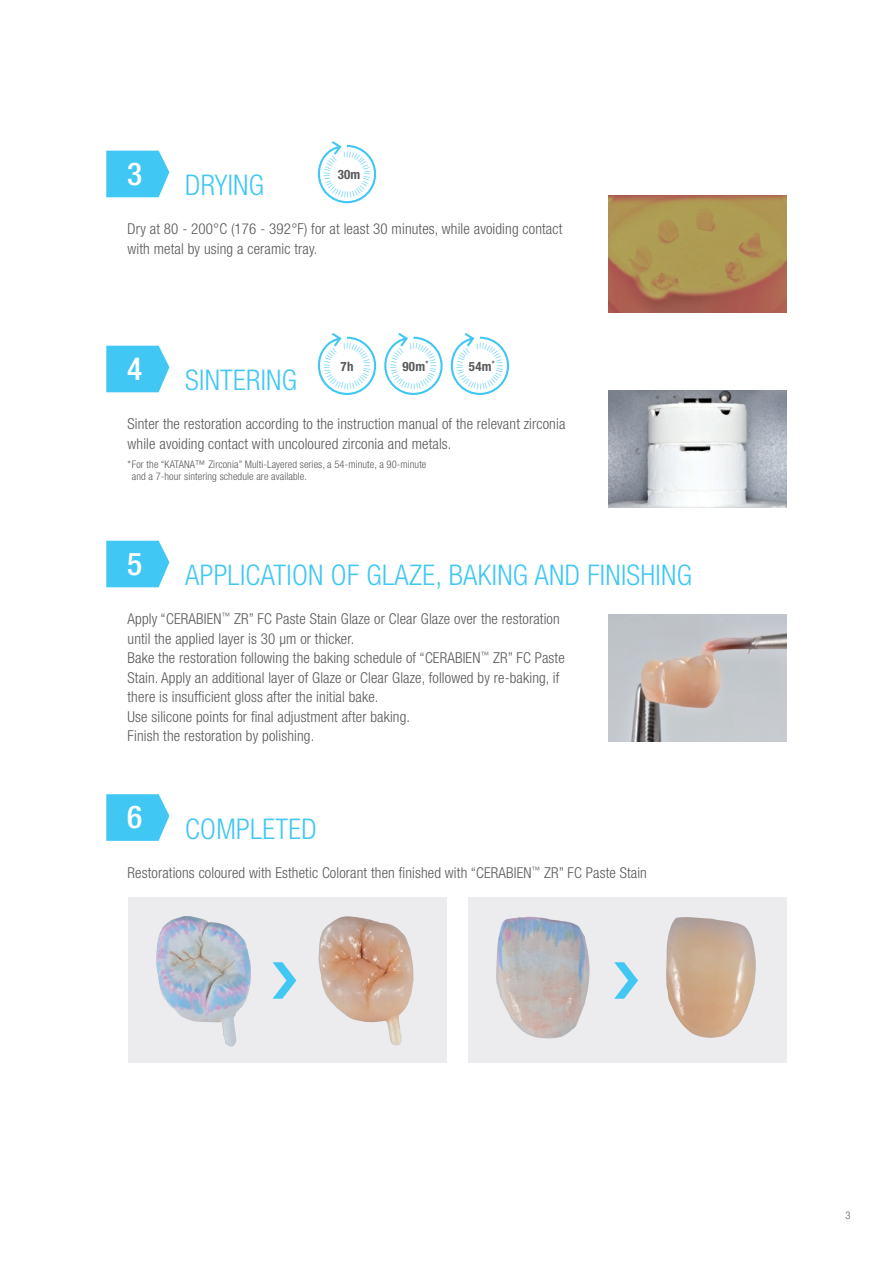
<style>
.page{position:relative;width:893px;height:1263px;background:#fff}
.page>*{position:absolute;margin:0;border:0;box-sizing:border-box;transform-origin:0 0}
.t1{font:500 condensed 31.5px "Helvetica Neue LT Std";color:#fff}
.t2{font:300 condensed 28.5px "Helvetica Neue LT Std";letter-spacing:.01em;color:#40c7f4}
.t3{font:300 condensed 15px/19.5px "Helvetica Neue LT Std";letter-spacing:.01em;color:#57585a}
.t4{font:700 condensed 12.9px "Helvetica Neue LT Std";letter-spacing:.02em;color:#57585a}
.t5{font:300 condensed 10.5px/12px "Helvetica Neue LT Std";letter-spacing:.01em;color:#57585a}
</style>
<div class="page">
<svg style="left:106px;top:346px;width:63px;height:46px;background:#4fcbf4"></svg>
<svg style="left:106px;top:541px;width:63px;height:46px;background:#4fcbf4"></svg>
<svg style="left:106px;top:794px;width:63px;height:47px;background:#51ccf4"></svg>
<svg style="left:106px;top:151px;width:63px;height:46px;background:#4fcbf4"></svg>
<img style="left:608px;top:390px;width:179px;height:117px">
<img style="left:608px;top:615px;width:179px;height:126px">
<img style="left:608px;top:195px;width:179px;height:117px">
<div style="left:128px;top:897px;width:318px;height:166px;background:#ececee"></div>
<div style="left:468px;top:897px;width:319px;height:166px;background:#ececee"></div>
<img style="left:318px;top:916px;width:95px;height:129px">
<img style="left:666px;top:917px;width:90px;height:121px">
<img style="left:156px;top:916px;width:95px;height:130px">
<img style="left:496px;top:916px;width:94px;height:123px">
<svg style="left:317px;top:333px;width:60px;height:62px"></svg>
<svg style="left:384px;top:333px;width:59px;height:62px"></svg>
<svg style="left:450px;top:333px;width:60px;height:62px"></svg>
<svg style="left:317px;top:141px;width:60px;height:63px"></svg>
<h1 class="t1" style="left:127px;top:155px;width:17px">3</h1>
<h2 class="t2" style="left:185px;top:169px;width:80px">DRYING</h2>
<p class="t4" style="left:338px;top:166px;width:24px">30m</p>
<p class="t3" style="left:128px;top:219px;width:436px">Dry at 80 - 200°C (176 - 392°F) for at least 30 minutes, while avoiding contact with metal by using a ceramic tray.</p>
<h1 class="t1" style="left:127px;top:350px;width:17px">4</h1>
<h2 class="t2" style="left:185px;top:364px;width:113px">SINTERING</h2>
<p class="t4" style="left:341px;top:358px;width:14px">7h</p>
<p class="t4" style="left:402px;top:358px;width:27px">90m<sup>*</sup></p>
<p class="t4" style="left:469px;top:358px;width:27px">54m<sup>*</sup></p>
<p class="t3" style="left:128px;top:414px;width:439px">Sinter the restoration according to the instruction manual of the relevant zirconia while avoiding contact with uncoloured zirconia and metals.</p>
<p class="t5" style="left:132px;top:458px;width:296px;text-indent:-4px">*For the “KATANA™ Zirconia” Multi-Layered series, a 54-minute, a 90-minute and a 7-hour sintering schedule are available.</p>
<h1 class="t1" style="left:127px;top:545px;width:17px">5</h1>
<h2 class="t2" style="left:185px;top:559px;width:508px">APPLICATION OF GLAZE, BAKING AND FINISHING</h2>
<p class="t3" style="left:128px;top:609px;width:439px">Apply “CERABIEN<sup>™</sup> ZR” FC Paste Stain Glaze or Clear Glaze over the restoration until the applied layer is 30 µm or thicker.<br>Bake the restoration following the baking schedule of “CERABIEN<sup>™</sup> ZR” FC Paste Stain. Apply an additional layer of Glaze or Clear Glaze, followed by re-baking, if there is insufficient gloss after the initial bake.<br>Use silicone points for final adjustment after baking.<br>Finish the restoration by polishing.</p>
<h1 class="t1" style="left:127px;top:798px;width:17px">6</h1>
<h2 class="t2" style="left:185px;top:812px;width:133px">COMPLETED</h2>
<p class="t3" style="left:128px;top:862px;width:521px">Restorations coloured with Esthetic Colorant then finished with “CERABIEN<sup>™</sup> ZR” FC Paste Stain</p>
<p class="t5" style="left:845px;top:1209px;width:7px">3</p>
</div>
